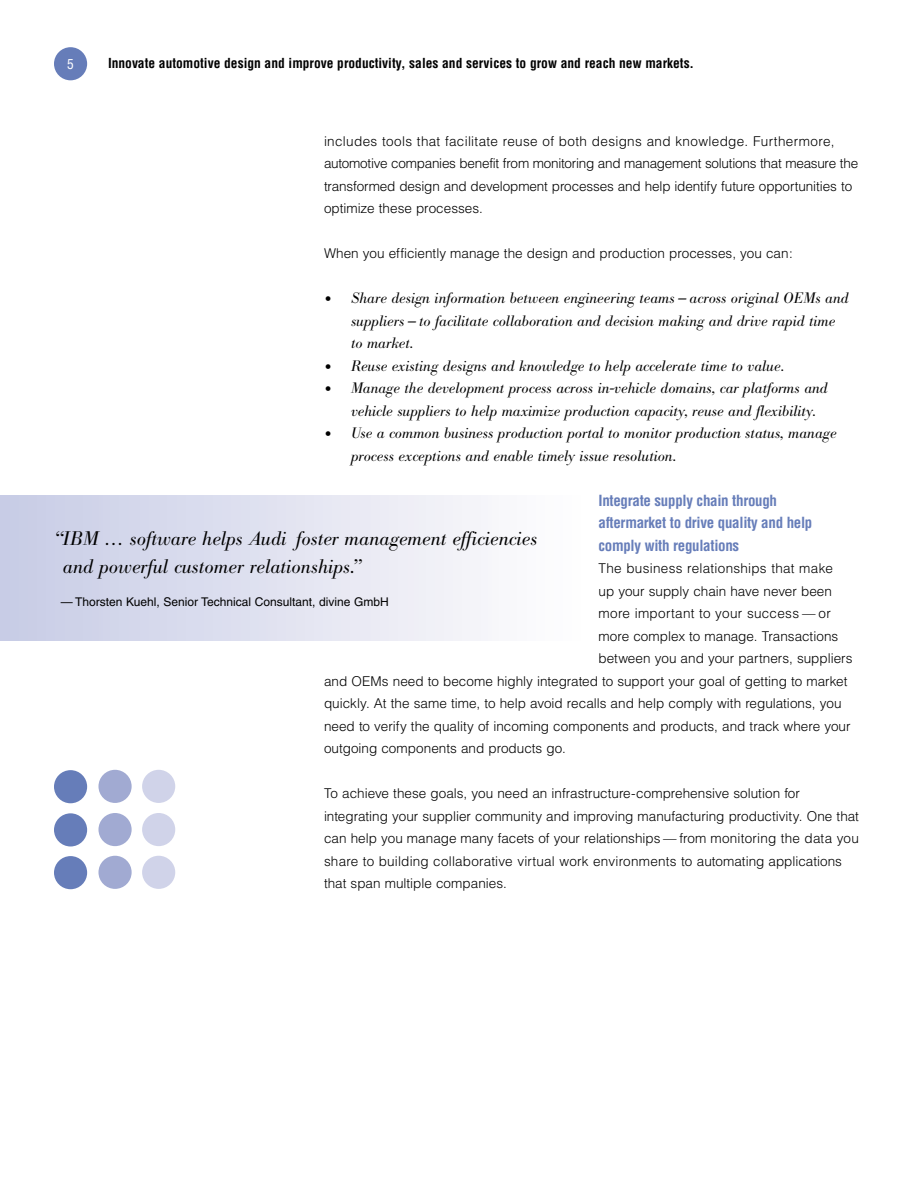
<style>
.page{position:relative;width:918px;height:1188px;background:#fff}
.page>*{position:absolute;margin:0;border:0;box-sizing:border-box;transform-origin:0 0}
.EB_Quote{font:italic 300 19.5px/28.5px "B Bodoni";color:#000}
.EB_Bodoni_bullet_text{font:italic 300 15px/22.5px "B Bodoni";color:#000}
.EB_Bodoni_bullet_text-last_line{font:italic 300 15px/22.5px "B Bodoni";color:#000}
.EB_Subhead{font:700 condensed 15px/22.5px "Helvetica";letter-spacing:-.02em;color:#667db9}
.EB_Helv_Lt_body_text{font:300 13.5px/22.5px "Helvetica";color:#000}
.EB_Inside_page_headers{font:700 condensed 13.5px "Helvetica";color:#000}
.EB_Helv_Lt_body_text-2{font:300 13.5px "Helvetica";letter-spacing:.02em;color:#000}
.EB_Helv_Lt_body_text-3{font:300 13.5px "Helvetica";letter-spacing:.025em;color:#000}
.t1{font:condensed 13.5px "Helvetica";color:#fff}
.EB_Quote_author{font:12px "Helvetica";color:#000}
.s1{font-size:21px}
</style>
<div class="page">
<div style="left:54px;top:47px;width:33px;height:33px;background:#667db9;border-radius:50%"></div>
<div style="left:54px;top:770px;width:33px;height:33px;background:#667db9;border-radius:50%"></div>
<div style="left:54px;top:813px;width:33px;height:33px;background:#667db9;border-radius:50%"></div>
<div style="left:54px;top:856px;width:33px;height:33px;background:#667db9;border-radius:50%"></div>
<div style="left:98px;top:770px;width:34px;height:33px;background:#a1aad2;border-radius:50%"></div>
<div style="left:98px;top:813px;width:34px;height:33px;background:#a1aad2;border-radius:50%"></div>
<div style="left:98px;top:856px;width:34px;height:33px;background:#a1aad2;border-radius:50%"></div>
<div style="left:142px;top:770px;width:33px;height:33px;background:#d0d3e9;border-radius:50%"></div>
<div style="left:142px;top:813px;width:33px;height:33px;background:#d0d3e9;border-radius:50%"></div>
<div style="left:142px;top:856px;width:33px;height:33px;background:#d0d3e9;border-radius:50%"></div>
<div style="left:0;top:496px;width:581px;height:145px;background:linear-gradient(to right,#c7cbe5,#fffefe)"></div>
<p class="t1" style="left:67px;top:56px;width:8px">5</p>
<p class="EB_Inside_page_headers" style="left:108px;top:55px;width:588px">Innovate automotive design and improve productivity, sales and services to grow and reach new markets.</p>
<p class="EB_Helv_Lt_body_text" style="left:324px;top:130px;width:536px">includes tools that facilitate reuse of both designs and knowledge. Furthermore, automotive companies benefit from monitoring and management solutions that measure the transformed design and development processes and help identify future opportunities to optimize these processes.</p>
<p class="EB_Helv_Lt_body_text" style="left:324px;top:242px;width:470px">When you efficiently manage the design and production processes, you can:</p>
<p class="EB_Bodoni_bullet_text" style="left:351px;top:287px;width:499px;text-indent:-27px"><span class="s1">•</span> Share design information between engineering teams — across original OEMs and suppliers — to facilitate collaboration and decision making and drive rapid time to market.</p>
<p class="EB_Bodoni_bullet_text" style="left:324px;top:355px;width:462px"><span class="s1">•</span> Reuse existing designs and knowledge to help accelerate time to value.</p>
<p class="EB_Bodoni_bullet_text" style="left:351px;top:377px;width:478px;text-indent:-27px"><span class="s1">•</span> Manage the development process across in-vehicle domains, car platforms and vehicle suppliers to help maximize production capacity, reuse and flexibility.</p>
<p class="EB_Bodoni_bullet_text-last_line" style="left:351px;top:422px;width:487px;text-indent:-27px"><span class="s1">•</span> Use a common business production portal to monitor production status, manage process exceptions and enable timely issue resolution.</p>
<p class="EB_Subhead" style="left:598px;top:489px;width:215px">Integrate supply chain through aftermarket to drive quality and help comply with regulations</p>
<p class="EB_Helv_Lt_body_text-2" style="left:598px;top:560px;width:236px">The business relationships that make</p>
<p class="EB_Helv_Lt_body_text" style="left:598px;top:580px;width:235px">up your supply chain have never been</p>
<p class="EB_Helv_Lt_body_text-3" style="left:598px;top:605px;width:234px">more important to your success — or</p>
<p class="EB_Helv_Lt_body_text" style="left:598px;top:625px;width:241px">more complex to manage. Transactions</p>
<p class="EB_Helv_Lt_body_text" style="left:598px;top:647px;width:255px">between you and your partners, suppliers</p>
<p class="EB_Helv_Lt_body_text" style="left:324px;top:670px;width:525px">and OEMs need to become highly integrated to support your goal of getting to market</p>
<p class="EB_Helv_Lt_body_text" style="left:324px;top:692px;width:519px">quickly. At the same time, to help avoid recalls and help comply with regulations, you</p>
<p class="EB_Helv_Lt_body_text" style="left:324px;top:715px;width:528px">need to verify the quality of incoming components and products, and track where your</p>
<p class="EB_Helv_Lt_body_text" style="left:324px;top:737px;width:243px">outgoing components and products go.</p>
<p class="EB_Helv_Lt_body_text" style="left:324px;top:782px;width:537px">To achieve these goals, you need an infrastructure-comprehensive solution for integrating your supplier community and improving manufacturing productivity. One that can help you manage many facets of your relationships — from monitoring the data you share to building collaborative virtual work environments to automating applications that span multiple companies.</p>
<p class="EB_Quote" style="left:63px;top:524px;width:476px;text-indent:-9px">“ IBM … software helps Audi foster management efficiencies and powerful customer relationships.”</p>
<p class="EB_Quote_author" style="left:61px;top:595px;width:330px">— Thorsten Kuehl, Senior Technical Consultant, divine GmbH</p>
</div>
